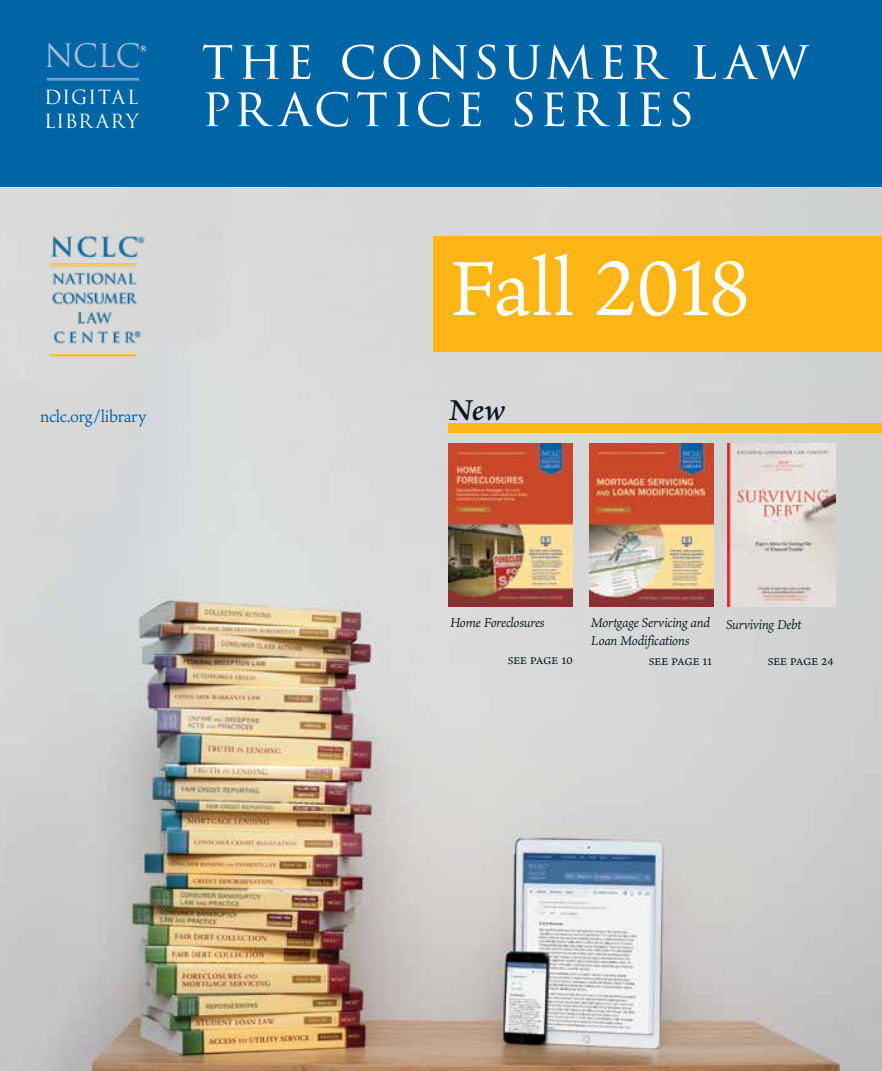
<style>
.page{position:relative;width:882px;height:1071px;background:#fff}
.page>*{position:absolute;margin:0;border:0;box-sizing:border-box;transform-origin:0 0}
.t1{font:84px "Ten Oldstyle";color:#fff}
.t2{font:52.5px/47.2px "Trajan Pro 3";letter-spacing:.055em;color:#fff}
.t3{font:italic 600 31.5px "Ten Oldstyle";color:#041b24}
.t4{font:31.32px "Trajan Pro 3";color:#a4bddc}
.t5{font:19.07px/23.8px "Trajan Pro 3";letter-spacing:.035em;color:#fff}
.t6{font:17.5px "Ten Oldstyle";letter-spacing:-.02em;color:#0065a4}
.t7{font:italic 14px/17.5px "Ten Oldstyle";letter-spacing:-.02em;color:#041b24}
.t8{font:14px "Ten Oldstyle";letter-spacing:-.04em;color:#041b24}
</style>
<div class="page">
<img style="left:0;top:187px;width:882px;height:884px">
<div style="left:0;top:0;width:882px;height:187px;background:#0065a4"></div>
<div style="left:433px;top:236px;width:449px;height:116px;background:#fdb615"></div>
<img style="left:32px;top:216px;width:123px;height:152px">
<hr style="left:47px;top:78px;width:92px;height:3px;background:#739eca">
<svg style="left:140px;top:46px;width:6px;height:6px"></svg>
<img style="left:589px;top:444px;width:125px;height:163px">
<img style="left:449px;top:444px;width:124px;height:163px">
<div style="left:449px;top:423px;width:433px;height:10px;background:#fdb615"></div>
<img style="left:727px;top:444px;width:109px;height:163px">
<h3 class="t4" style="left:44px;top:35px;width:98px">NCLC</h3>
<h3 class="t5" style="left:44px;top:86px;width:96px">DIGITAL<br>LIBR ARY</h3>
<h2 class="t2" style="left:202px;top:38px;width:608px">The Consumer Law<br>Practice Series</h2>
<h1 class="t1" style="left:449px;top:230px;width:304px">Fall 2018</h1>
<p class="t6" style="left:40px;top:404px;width:108px">nclc.org/library</p>
<h3 class="t3" style="left:449px;top:388px;width:58px">New</h3>
<p class="t7" style="left:450px;top:614px;width:96px">Home Foreclosures</p>
<p class="t7" style="left:726px;top:615px;width:77px">Surviving Debt</p>
<p class="t8" style="left:507px;top:650px;width:67px">see page 10</p>
<p class="t8" style="left:649px;top:650px;width:65px">see page 11</p>
<p class="t8" style="left:767px;top:650px;width:68px">see page 24</p>
<p class="t7" style="left:591px;top:614px;width:121px">Mortgage Servicing and<br>Loan Modifications</p>
</div>
